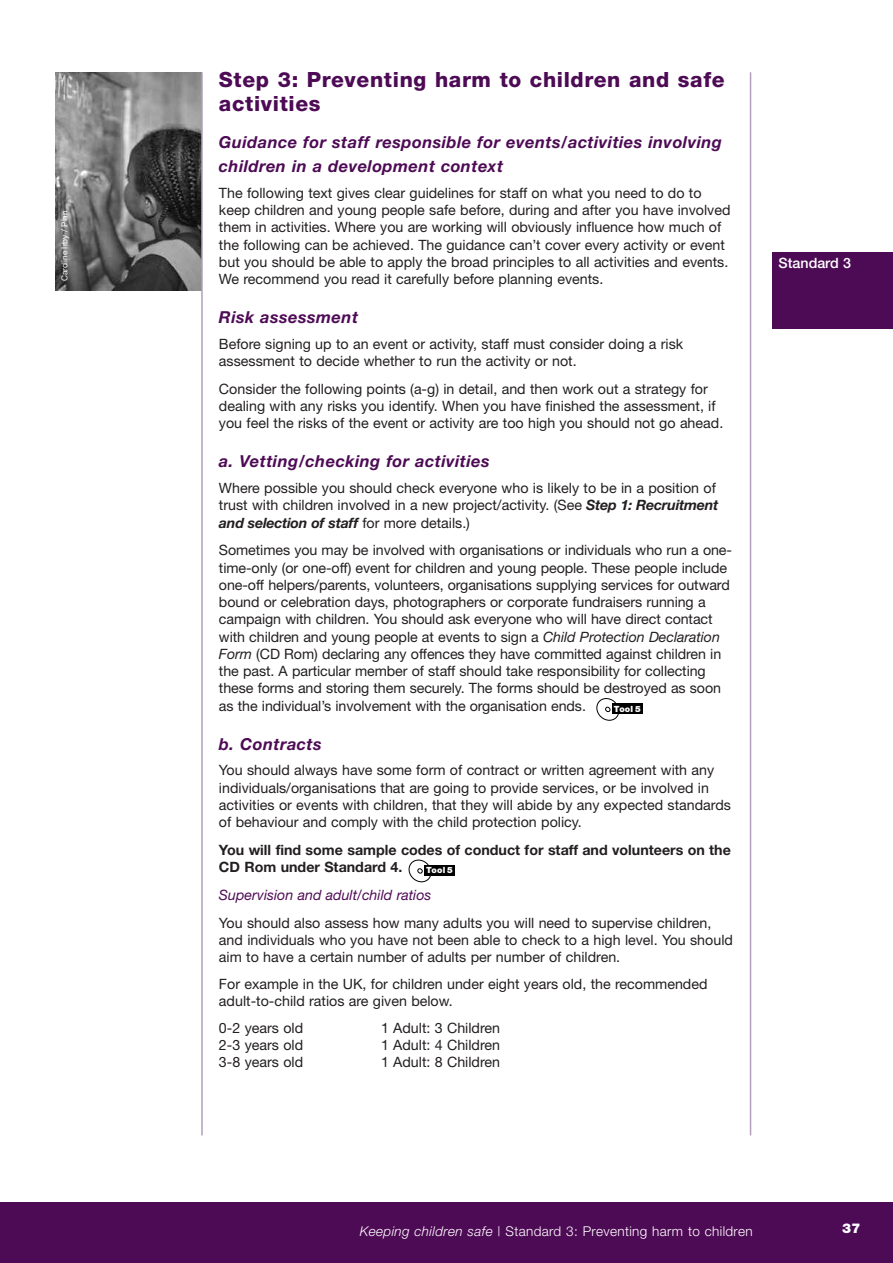
<style>
.page{position:relative;width:893px;height:1263px;background:#fff}
.page>*{position:absolute;margin:0;border:0;box-sizing:border-box;transform-origin:0 0}
.t1{font:800 21px/24px "Helvetica Neue";letter-spacing:.03em;color:#4e0b55}
.t2{font:italic 700 16.5px/24px "Helvetica Neue";letter-spacing:.03em;color:#4e0b55}
.t3{font:14.25px/17.2px "Helvetica Neue";color:#231f20}
.t4{font:700 14.25px/17.2px "Helvetica Neue";color:#231f20}
.t5{font:italic 14.25px "Helvetica Neue";color:#4e0b55}
.t6{font:500 14.25px "Helvetica Neue";color:#fff}
.t7{font:300 13.5px "Helvetica Neue";letter-spacing:.03em;color:#fff}
.t8{font:900 13.5px "Helvetica Neue";color:#fff}
.t9{font:900 8.55px "Helvetica Neue";letter-spacing:.02em;color:#fff}
.t10{font:8.25px "Helvetica Neue";color:#fff}
.s1{font-weight:700;font-style:italic}
.s2{font-style:italic}
</style>
<div class="page">
<img style="left:55px;top:72px;width:146px;height:218px">
<div style="left:0;top:1202px;width:893px;height:61px;background:#4e0b55"></div>
<svg style="left:408px;top:859px;width:47px;height:24px"></svg>
<svg style="left:596px;top:698px;width:47px;height:23px"></svg>
<hr style="left:201px;top:72px;width:2px;height:1063px;background:#b39fbb">
<hr style="left:750px;top:72px;width:1px;height:1063px;background:#b39fbb">
<div style="left:772px;top:252px;width:121px;height:76px;background:#4e0b55"></div>
<p class="t10" style="left:62px;top:281px;width:72px;rotate:-90deg">Caroline Irby / Plan</p>
<h1 class="t1" style="left:219px;top:70px;width:507px">Step 3: Preventing harm to children and safe activities</h1>
<p class="t2" style="left:219px;top:132px;width:504px">Guidance for staff responsible for events/activities involving children in a development context</p>
<p class="t3" style="left:219px;top:185px;width:513px">The following text gives clear guidelines for staff on what you need to do to keep children and young people safe before, during and after you have involved them in activities. Where you are working will obviously influence how much of the following can be achieved. The guidance can’t cover every activity or event but you should be able to apply the broad principles to all activities and events.<br>We recommend you read it carefully before planning events.</p>
<p class="t2" style="left:219px;top:307px;width:141px">Risk assessment</p>
<p class="t3" style="left:219px;top:336px;width:466px">Before signing up to an event or activity, staff must consider doing a risk assessment to decide whether to run the activity or not.</p>
<p class="t3" style="left:219px;top:381px;width:506px">Consider the following points (a-g) in detail, and then work out a strategy for dealing with any risks you identify. When you have finished the assessment, if you feel the risks of the event or activity are too high you should not go ahead.</p>
<p class="t2" style="left:219px;top:451px;width:272px">a. Vetting/checking for activities</p>
<p class="t3" style="left:219px;top:481px;width:501px">Where possible you should check everyone who is likely to be in a position of trust with children involved in a new project/activity. (See <span class="s1">Step 1: Recruitment and selection of staff</span> for more details.)</p>
<p class="t3" style="left:219px;top:543px;width:515px">Sometimes you may be involved with organisations or individuals who run a one&shy;time-only (or one-off) event for children and young people. These people include one-off helpers/parents, volunteers, organisations supplying services for outward bound or celebration days, photographers or corporate fundraisers running a campaign with children. You should ask everyone who will have direct contact with children and young people at events to sign a <span class="s2">Child Protection Declaration Form</span> (CD Rom) declaring any offences they have committed against children in the past. A particular member of staff should take responsibility for collecting these forms and storing them securely. The forms should be destroyed as soon as the individual’s involvement with the organisation ends.</p>
<p class="t2" style="left:219px;top:733px;width:104px">b. Contracts</p>
<p class="t3" style="left:219px;top:763px;width:513px">You should always have some form of contract or written agreement with any individuals/organisations that are going to provide services, or be involved in activities or events with children, that they will abide by any expected standards of behaviour and comply with the child protection policy.</p>
<p class="t4" style="left:219px;top:842px;width:513px">You will find some sample codes of conduct for staff and volunteers on the<br>CD Rom under Standard 4.</p>
<p class="t5" style="left:219px;top:890px;width:214px">Supervision and adult/child ratios</p>
<p class="t3" style="left:219px;top:916px;width:515px">You should also assess how many adults you will need to supervise children, and individuals who you have not been able to check to a high level. You should aim to have a certain number of adults per number of children.</p>
<p class="t3" style="left:219px;top:977px;width:490px">For example in the UK, for children under eight years old, the recommended adult-to-child ratios are given below.</p>
<p class="t3" style="left:219px;top:1020px;width:86px">0-2 years old</p>
<p class="t3" style="left:381px;top:1020px;width:121px">1 Adult: 3 Children</p>
<p class="t3" style="left:219px;top:1038px;width:86px">2-3 years old</p>
<p class="t3" style="left:381px;top:1038px;width:121px">1 Adult: 4 Children</p>
<p class="t3" style="left:219px;top:1055px;width:86px">3-8 years old</p>
<p class="t3" style="left:381px;top:1055px;width:121px">1 Adult: 8 Children</p>
<p class="t9" style="left:614px;top:706px;width:28px">Tool 5</p>
<p class="t9" style="left:426px;top:867px;width:28px">Tool 5</p>
<p class="t6" style="left:779px;top:258px;width:74px">Standard 3</p>
<p class="t7" style="left:360px;top:1226px;width:394px"><span class="s2">Keeping children safe |</span> Standard 3: Preventing harm to children</p>
<p class="t8" style="left:842px;top:1223px;width:20px">37</p>
</div>
